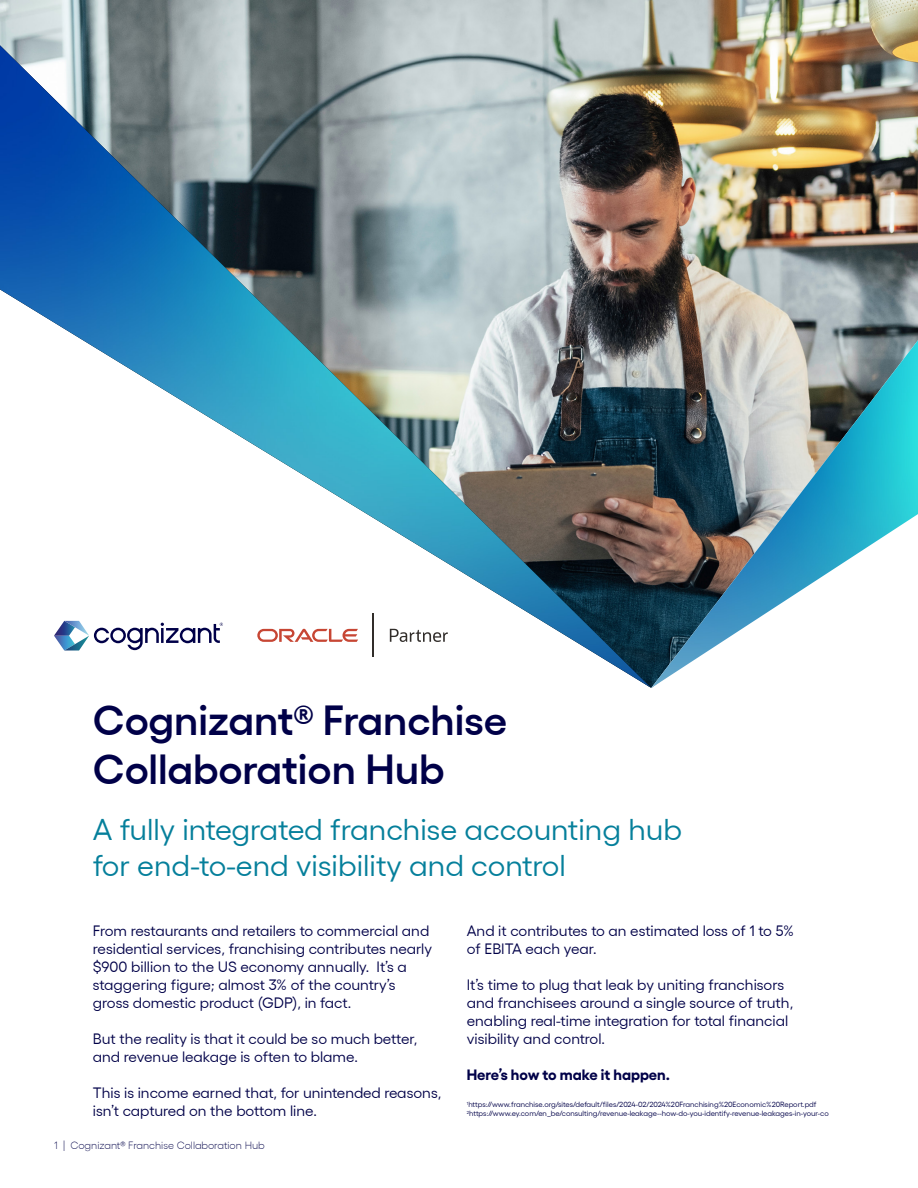
<style>
.page{position:relative;width:918px;height:1188px;background:#fff}
.page>*{position:absolute;margin:0;border:0;box-sizing:border-box;transform-origin:0 0}
.t1{font:600 42px/49.5px "Gellix";color:#000048}
.t2{font:30px/36px "Gellix";color:#057f9b}
.t3{font:15px/18px "Gellix";color:#000048}
.t4{font:700 15px "Gellix";color:#000048}
.t5{font:300 10.5px "Gellix";color:#000048}
.t6{font:7.5px/9px "Gellix";color:#000048}
</style>
<div class="page">
<img style="left:0;top:0;width:918px;height:340px">
<img style="left:0;top:45px;width:651px;height:643px">
<img style="left:651px;top:340px;width:267px;height:348px">
<hr style="left:372px;top:613px;width:2px;height:44px;background:#312d2a">
<svg style="left:257px;top:629px;width:101px;height:13px"></svg>
<svg style="left:390px;top:629px;width:58px;height:13px"></svg>
<svg style="left:54px;top:621px;width:169px;height:30px"></svg>
<h1 class="t1" style="left:93px;top:691px;width:416px">Cognizant® Franchise<br>Collaboration Hub</h1>
<h2 class="t2" style="left:93px;top:809px;width:591px">A fully integrated franchise accounting hub for end-to-end visibility and control</h2>
<p class="t3" style="left:93px;top:920px;width:341px">From restaurants and retailers to commercial and residential services, franchising contributes nearly $900 billion to the US economy annually. It’s a staggering figure; almost 3% of the country’s gross domestic product (GDP), in fact.</p>
<p class="t3" style="left:93px;top:1028px;width:326px">But the reality is that it could be so much better, and revenue leakage is often to blame.</p>
<p class="t3" style="left:93px;top:1082px;width:350px">This is income earned that, for unintended reasons, isn’t captured on the bottom line.</p>
<p class="t5" style="left:54px;top:1138px;width:212px">1 | Cognizant® Franchise Collaboration Hub</p>
<p class="t3" style="left:467px;top:920px;width:329px">And it contributes to an estimated loss of 1 to 5% of EBITA each year.</p>
<p class="t3" style="left:467px;top:974px;width:328px">It’s time to plug that leak by uniting franchisors and franchisees around a single source of truth, enabling real-time integration for total financial visibility and control.</p>
<p class="t4" style="left:467px;top:1063px;width:205px">Here’s how to make it happen.</p>
<p class="t6" style="left:467px;top:1100px;width:363px"><sup>1</sup>https://www.franchise.org/sites/default/files/2024-02/2024%20Franchising%20Economic%20Report.pdf<br><sup>2</sup>https://www.ey.com/en_be/consulting/revenue-leakage--how-do-you-identify-revenue-leakages-in-your-co</p>
</div>
